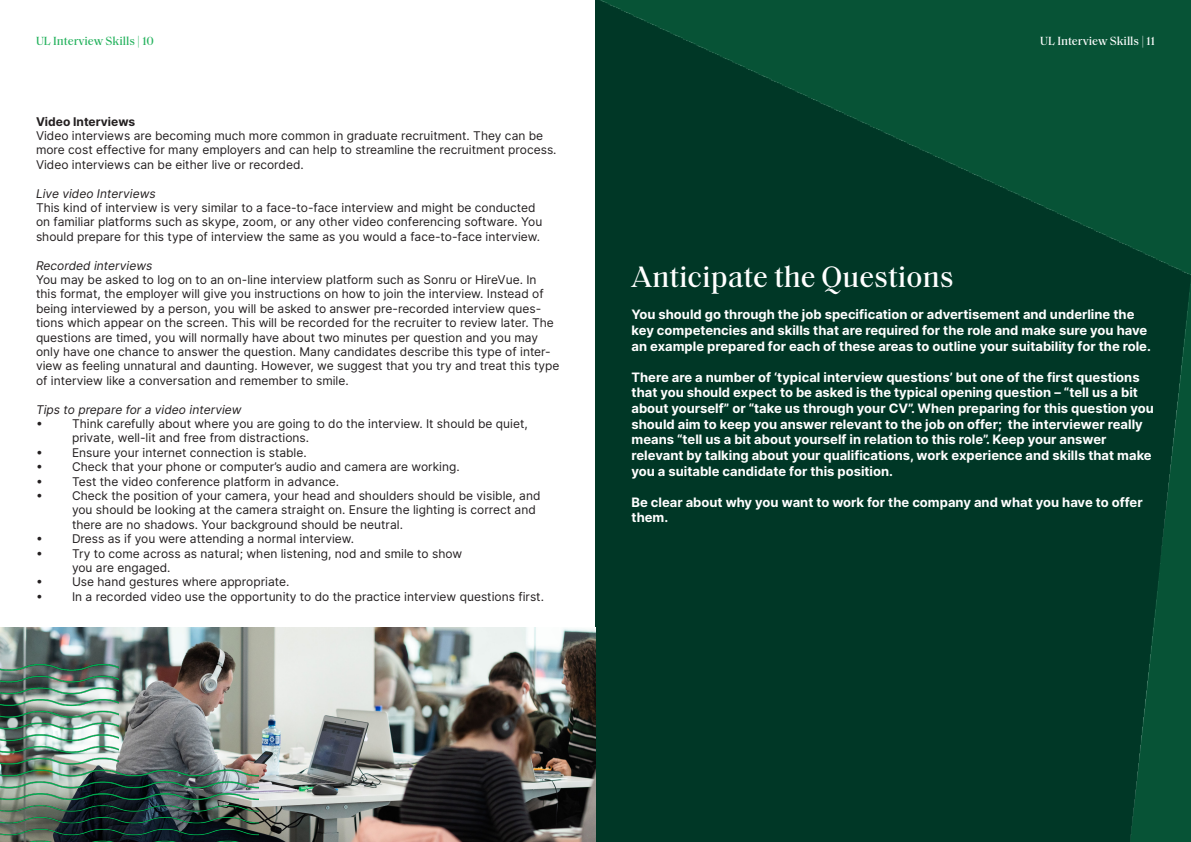
<style>
.page{position:relative;width:1191px;height:842px;background:#fff}
.page>*{position:absolute;margin:0;border:0;box-sizing:border-box;transform-origin:0 0}
.t1{font:500 30px "Saol Text";color:#fff}
.t2{font:700 13px/15.6px "Inter";color:#fff}
.t3{font:12px/14.4px "Inter";color:#231f20}
.t4{font:italic 12px "Inter";color:#231f20}
.t5{font:500 12px "Saol Text";color:#24b25d}
.t6{font:500 12px "Saol Text";color:#fff}
.t7{font:700 12px "Inter";color:#231f20}
</style>
<div class="page">
<img style="left:595px;top:0;width:595px;height:842px">
<img style="left:0;top:628px;width:595px;height:214px">
<img style="left:0;top:663px;width:258px;height:179px">
<img style="left:119px;top:628px;width:179px;height:137px">
<p class="t5" style="left:36px;top:32px;width:119px">UL Interview Skills | 10</p>
<p class="t7" style="left:36px;top:112px;width:101px">Video Interviews</p>
<p class="t3" style="left:36px;top:128px;width:522px">Video interviews are becoming much more common in graduate recruitment. They can be more cost effective for many employers and can help to streamline the recruitment process.<br>Video interviews can be either live or recorded.</p>
<p class="t4" style="left:36px;top:184px;width:121px">Live video Interviews</p>
<p class="t3" style="left:36px;top:200px;width:508px">This kind of interview is very similar to a face-to-face interview and might be conducted on familiar platforms such as skype, zoom, or any other video conferencing software. You should prepare for this type of interview the same as you would a face-to-face interview.</p>
<p class="t4" style="left:36px;top:256px;width:118px">Recorded interviews</p>
<p class="t3" style="left:36px;top:272px;width:525px">You may be asked to log on to an on-line interview platform such as Sonru or HireVue. In this format, the employer will give you instructions on how to join the interview. Instead of being interviewed by a person, you will be asked to answer pre-recorded interview ques&shy;tions which appear on the screen. This will be recorded for the recruiter to review later. The questions are timed, you will normally have about two minutes per question and you may only have one chance to answer the question. Many candidates describe this type of inter&shy;view as feeling unnatural and daunting. However, we suggest that you try and treat this type of interview like a conversation and remember to smile.</p>
<p class="t4" style="left:36px;top:400px;width:207px">Tips to prepare for a video interview</p>
<p class="t3" style="left:36px;top:416px;width:8px">•</p>
<p class="t3" style="left:72px;top:416px;width:457px">Think carefully about where you are going to do the interview. It should be quiet,</p>
<p class="t3" style="left:72px;top:431px;width:239px">private, well-lit and free from distractions.</p>
<p class="t3" style="left:36px;top:445px;width:8px">•</p>
<p class="t3" style="left:72px;top:445px;width:236px">Ensure your internet connection is stable.</p>
<p class="t3" style="left:36px;top:459px;width:8px">•</p>
<p class="t3" style="left:72px;top:459px;width:389px">Check that your phone or computer’s audio and camera are working.</p>
<p class="t3" style="left:36px;top:474px;width:8px">•</p>
<p class="t3" style="left:72px;top:474px;width:268px">Test the video conference platform in advance.</p>
<p class="t3" style="left:36px;top:488px;width:8px">•</p>
<p class="t3" style="left:72px;top:488px;width:470px">Check the position of your camera, your head and shoulders should be visible, and you should be looking at the camera straight on. Ensure the lighting is correct and there are no shadows. Your background should be neutral.</p>
<p class="t3" style="left:36px;top:531px;width:8px">•</p>
<p class="t3" style="left:72px;top:531px;width:284px">Dress as if you were attending a normal interview.</p>
<p class="t3" style="left:36px;top:546px;width:8px">•</p>
<p class="t3" style="left:72px;top:546px;width:392px">Try to come across as natural; when listening, nod and smile to show</p>
<p class="t3" style="left:72px;top:560px;width:100px">you are engaged.</p>
<p class="t3" style="left:36px;top:575px;width:8px">•</p>
<p class="t3" style="left:72px;top:575px;width:219px">Use hand gestures where appropriate.</p>
<p class="t3" style="left:36px;top:589px;width:8px">•</p>
<p class="t3" style="left:72px;top:589px;width:473px">In a recorded video use the opportunity to do the practice interview questions first.</p>
<p class="t6" style="left:1040px;top:32px;width:116px">UL Interview Skills | 11</p>
<p class="t1" style="left:631px;top:255px;width:324px">Anticipate the Questions</p>
<p class="t2" style="left:631px;top:307px;width:521px">You should go through the job specification or advertisement and underline the key competencies and skills that are required for the role and make sure you have an example prepared for each of these areas to outline your suitability for the role.</p>
<p class="t2" style="left:631px;top:369px;width:524px">There are a number of ‘typical interview questions’ but one of the first questions that you should expect to be asked is the typical opening question – “tell us a bit about yourself” or “take us through your CV”. When preparing for this question you should aim to keep you answer relevant to the job on offer; the interviewer really means “tell us a bit about yourself in relation to this role”. Keep your answer</p>
<p class="t2" style="left:631px;top:447px;width:522px">relevant by talking about your qualifications, work experience and skills that make you a suitable candidate for this position.</p>
<p class="t2" style="left:631px;top:494px;width:512px">Be clear about why you want to work for the company and what you have to offer them.</p>
</div>
